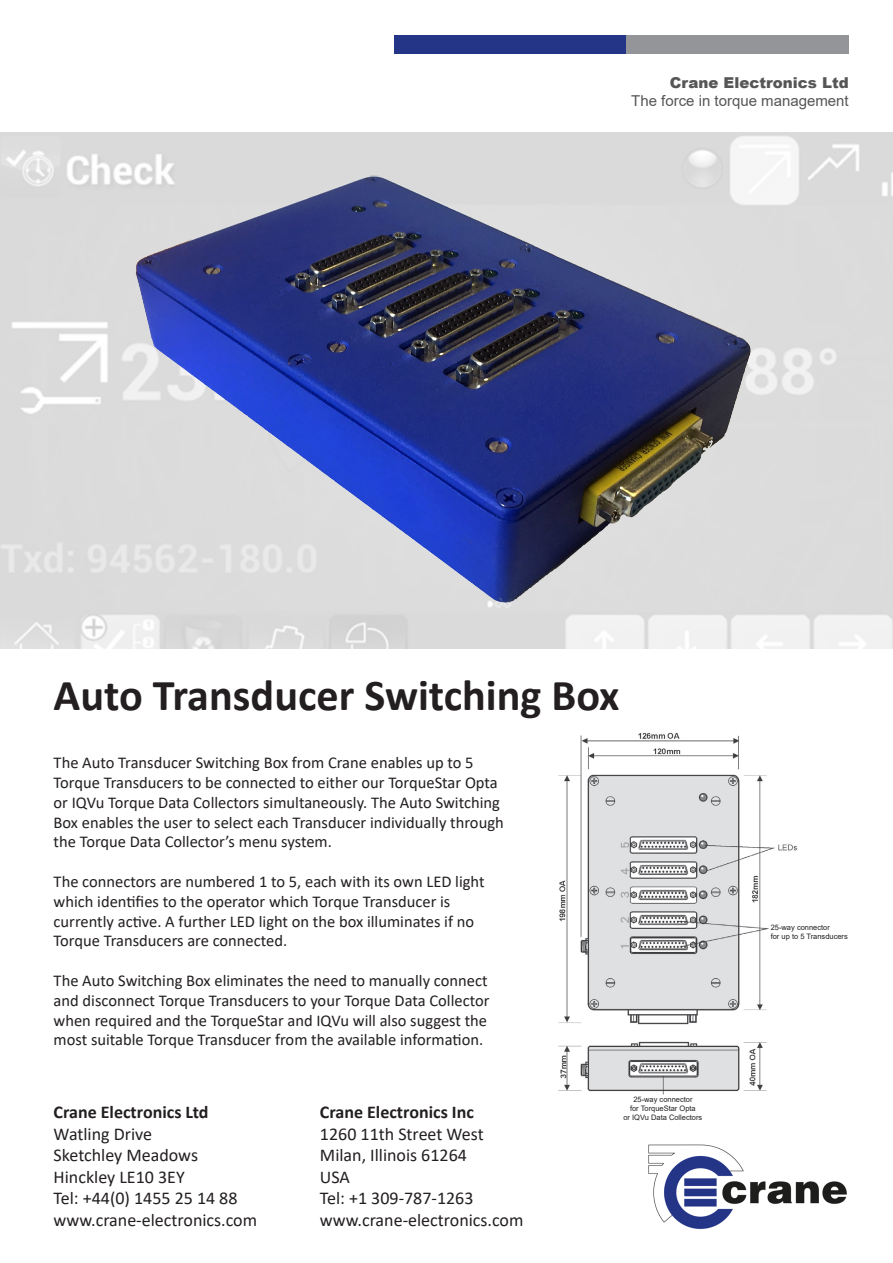
<style>
.page{position:relative;width:893px;height:1263px;background:#fff}
.page>*{position:absolute;margin:0;border:0;box-sizing:border-box;transform-origin:0 0}
.t1{font:700 44.25px "Calibri";color:#231f20}
.t2{font:18px "Calibri";color:#231f20}
.t3{font:700 18px "Calibri";color:#231f20}
.t4{font:16.5px/19.8px "Calibri";color:#231f20}
.t5{font:15px "Arial";color:#575656}
.t6{font:900 15px "Arial";color:#575656}
.t7{font:7.5px "Arial";color:#231f20}
</style>
<div class="page">
<div style="left:394px;top:35px;width:232px;height:19px;background:#243587"></div>
<div style="left:626px;top:35px;width:223px;height:19px;background:#939598"></div>
<img style="left:0;top:133px;width:893px;height:515px">
<img style="left:51px;top:132px;width:788px;height:517px">
<img style="left:648px;top:1144px;width:199px;height:86px">
<img style="left:558px;top:733px;width:240px;height:362px">
<div style="left:771px;top:925px;width:99px;height:19px;background:#fff"></div>
<p class="t6" style="left:670px;top:72px;width:180px">Crane Electronics Ltd</p>
<p class="t5" style="left:631px;top:91px;width:219px">The force in torque management</p>
<p class="t1" style="left:54px;top:664px;width:567px">Auto Transducer Switching Box</p>
<p class="t4" style="left:54px;top:752px;width:452px">The Auto Transducer Switching Box from Crane enables up to 5<br>Torque Transducers to be connected to either our TorqueStar Opta or IQVu Torque Data Collectors simultaneously. The Auto Switching Box enables the user to select each Transducer individually through the Torque Data Collector’s menu system.</p>
<p class="t4" style="left:54px;top:871px;width:433px">The connectors are numbered 1 to 5, each with its own LED light which identifies to the operator which Torque Transducer is</p>
<p class="t4" style="left:54px;top:911px;width:422px">currently active. A further LED light on the box illuminates if no<br>Torque Transducers are connected.</p>
<p class="t4" style="left:54px;top:970px;width:437px">The Auto Switching Box eliminates the need to manually connect and disconnect Torque Transducers to your Torque Data Collector when required and the TorqueStar and IQVu will also suggest the most suitable Torque Transducer from the available information.</p>
<p class="t7" style="left:771px;top:922px;width:61px">25-way connector</p>
<p class="t7" style="left:771px;top:931px;width:79px">for up to 5 Transducers</p>
<p class="t3" style="left:54px;top:1099px;width:156px">Crane Electronics Ltd</p>
<p class="t2" style="left:54px;top:1121px;width:100px">Watling Drive</p>
<p class="t2" style="left:54px;top:1142px;width:146px">Sketchley Meadows</p>
<p class="t2" style="left:54px;top:1164px;width:133px">Hinckley LE10 3EY</p>
<p class="t2" style="left:54px;top:1186px;width:185px">Tel: +44(0) 1455 25 14 88</p>
<p class="t2" style="left:54px;top:1207px;width:205px">www.crane-electronics.com</p>
<p class="t3" style="left:320px;top:1099px;width:155px">Crane Electronics Inc</p>
<p class="t2" style="left:320px;top:1121px;width:165px">1260 11th Street West</p>
<p class="t2" style="left:320px;top:1142px;width:148px">Milan, Illinois 61264</p>
<p class="t2" style="left:320px;top:1164px;width:32px">USA</p>
<p class="t2" style="left:320px;top:1186px;width:155px">Tel: +1 309-787-1263</p>
<p class="t2" style="left:320px;top:1207px;width:205px">www.crane-electronics.com</p>
<p class="t7" style="left:633px;top:1094px;width:61px">25-way connector</p>
<p class="t7" style="left:630px;top:1103px;width:67px">for TorqueStar Opta</p>
<p class="t7" style="left:623px;top:1112px;width:80px">or IQVu Data Collectors</p>
</div>
